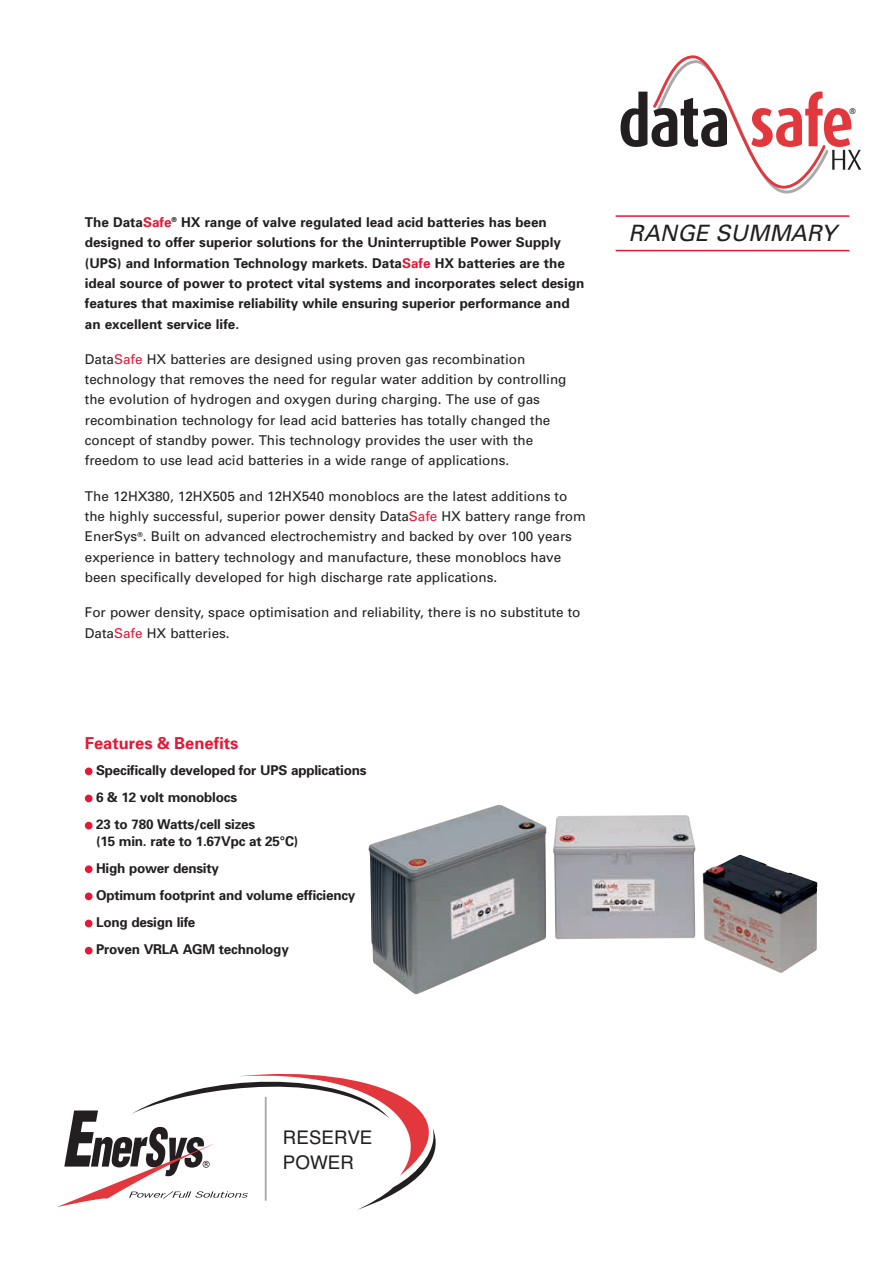
<style>
.page{position:relative;width:893px;height:1263px;background:#fff}
.page>*{position:absolute;margin:0;border:0;box-sizing:border-box;transform-origin:0 0}
.t1{font:italic 22.5px "Univers";color:#231f20}
.t2{font:18.75px/26px "Helvetica";color:#231f20}
.t3{font:700 16.5px "Univers";color:#e51836}
.t4{font:13.5px/20.4px "Univers";color:#231f20}
.t5{font:700 13.5px/27.2px "Univers";color:#231f20}
.t6{font:7.95px "Univers";color:#231f20}
.s1{color:#e51836}
</style>
<div class="page">
<svg style="left:620px;top:55px;width:241px;height:139px"></svg>
<div style="left:85px;top:947px;width:8px;height:8px;background:#e51836;border-radius:50%"></div>
<div style="left:85px;top:920px;width:8px;height:7px;background:#e51836;border-radius:50%"></div>
<div style="left:85px;top:893px;width:8px;height:7px;background:#e51836;border-radius:50%"></div>
<div style="left:85px;top:865px;width:8px;height:8px;background:#e51836;border-radius:50%"></div>
<div style="left:85px;top:822px;width:8px;height:7px;background:#e51836;border-radius:50%"></div>
<div style="left:85px;top:795px;width:8px;height:7px;background:#e51836;border-radius:50%"></div>
<div style="left:85px;top:768px;width:8px;height:7px;background:#e51836;border-radius:50%"></div>
<svg style="left:57px;top:1074px;width:379px;height:136px"></svg>
<img style="left:368px;top:805px;width:449px;height:190px">
<hr style="left:615px;top:215px;width:234px;height:2px;background:#e51836">
<hr style="left:615px;top:250px;width:234px;height:1px;background:#e51836">
<p class="t5" style="left:85px;top:213px;width:501px;line-height:20.4px">The Data<span class="s1">Safe</span><sup>®</sup> HX range of valve regulated lead acid batteries has been designed to offer superior solutions for the Uninterruptible Power Supply (UPS) and Information Technology markets. Data<span class="s1">Safe</span> HX batteries are the ideal source of power to protect vital systems and incorporates select design features that maximise reliability while ensuring superior performance and an excellent service life.</p>
<p class="t4" style="left:85px;top:350px;width:483px">Data<span class="s1">Safe</span> HX batteries are designed using proven gas recombination technology that removes the need for regular water addition by controlling the evolution of hydrogen and oxygen during charging. The use of gas recombination technology for lead acid batteries has totally changed the concept of standby power. This technology provides the user with the freedom to use lead acid batteries in a wide range of applications.</p>
<p class="t4" style="left:85px;top:487px;width:502px">The 12HX380, 12HX505 and 12HX540 monoblocs are the latest additions to the highly successful, superior power density Data<span class="s1">Safe</span> HX battery range from EnerSys<sup>®</sup>. Built on advanced electrochemistry and backed by over 100 years experience in battery technology and manufacture, these monoblocs have been specifically developed for high discharge rate applications.</p>
<p class="t4" style="left:85px;top:604px;width:497px">For power density, space optimisation and reliability, there is no substitute to<br>Data<span class="s1">Safe</span> HX batteries.</p>
<p class="t3" style="left:85px;top:737px;width:155px">Features &amp; Benefits</p>
<p class="t5" style="left:96px;top:758px;width:272px">Specifically developed for UPS applications<br>6 &amp; 12 volt monoblocs<br>23 to 780 Watts/cell sizes</p>
<p class="t5" style="left:96px;top:829px;width:261px">(15 min. rate to 1.67Vpc at 25°C)<br>High power density<br>Optimum footprint and volume efficiency<br>Long design life<br>Proven VRLA AGM technology</p>
<p class="t6" style="left:849px;top:108px;width:8px">®</p>
<h1 class="t1" style="left:629px;top:224px;width:209px">RANGE SUMMARY</h1>
<h2 class="t2" style="left:283px;top:1126px;width:91px">RESERVE<br>POWER</h2>
</div>
